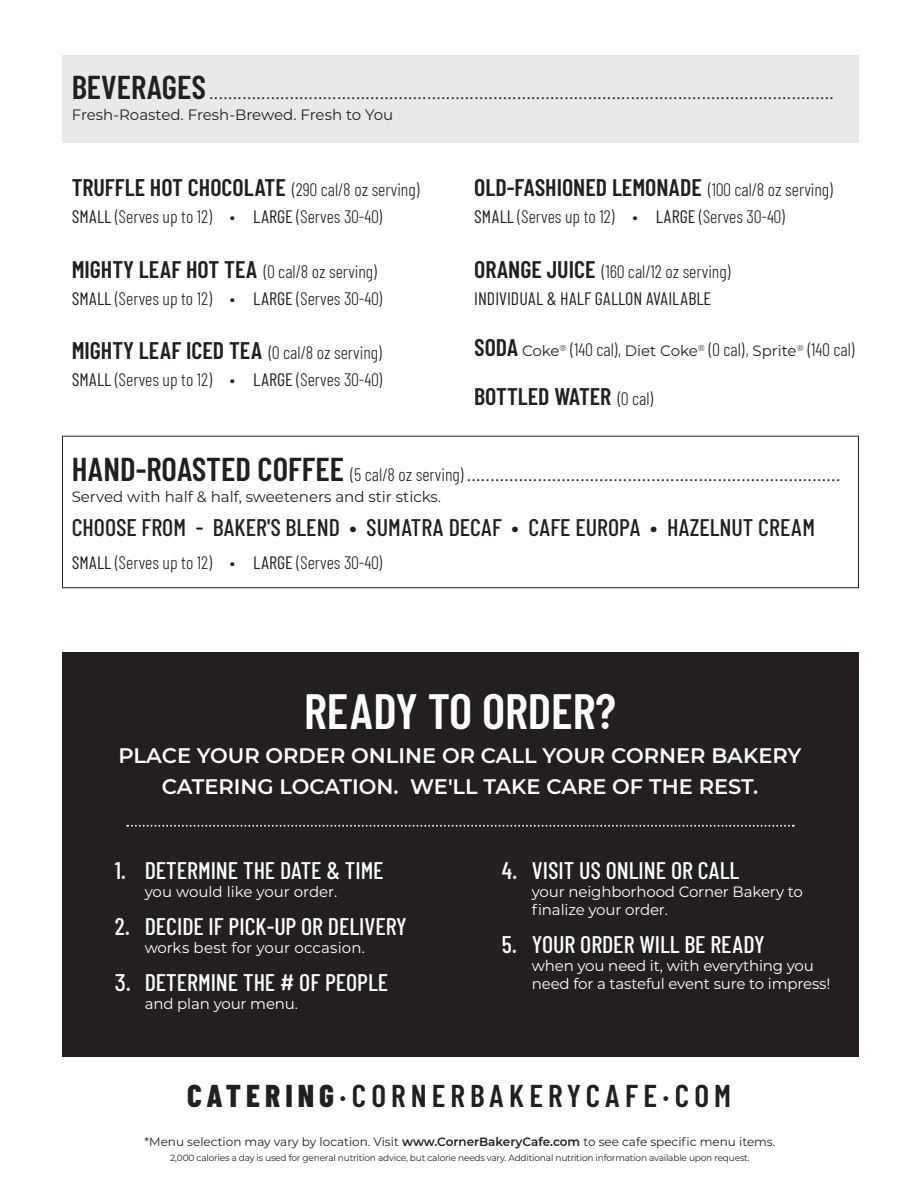
<style>
.page{position:relative;width:918px;height:1188px;background:#fff}
.page>*{position:absolute;margin:0;border:0;box-sizing:border-box;transform-origin:0 0}
.t1{font:600 49.5px "Barlow Condensed";color:#fff}
.t2{font:600 31.5px "Barlow Condensed";letter-spacing:.16em;color:#231f20}
.t3{font:600 24px "Barlow Condensed";color:#231f20}
.t4{font:500 24px "Barlow Condensed";color:#fff}
.t5{font:500 24px "Barlow Condensed";color:#231f20}
.t6{font:600 21px/31.2px "Montserrat";color:#fff;text-align:center}
.t7{font:300 18px/27px "Barlow Condensed";color:#231f20}
.t8{font:18px "Barlow Condensed";color:#231f20}
.t9{font:16.5px "Myriad Pro";color:#231f20}
.t10{font:15px/18px "Montserrat";letter-spacing:-.01em;color:#fff}
.t11{font:15px "Montserrat";color:#231f20}
.t12{font:15px "Montserrat";letter-spacing:.01em;color:#fff}
.t13{font:12px "Montserrat";color:#231f20}
.t14{font:9px "Montserrat";letter-spacing:-.02em;color:#231f20}
.s1{font-family:"Barlow Condensed";font-weight:600;font-size:33px}
.s2{font-weight:300;font-size:18px}
.s3{font-weight:400}
.s4{font-weight:600;font-size:24px}
.s5{font-family:"Montserrat";font-weight:400;font-size:15px}
.s6{font-family:"Barlow Condensed";font-weight:300;font-size:18px}
.s7{font-weight:800}
.s8{font-weight:600}
</style>
<div class="page">
<div style="left:62px;top:653px;width:796px;height:404px;background:#231f20"></div>
<div style="left:62px;top:436px;width:797px;height:152px;border:1px solid #231f20"></div>
<svg style="left:127px;top:825px;width:667px;height:2px"></svg>
<div style="left:62px;top:55px;width:797px;height:88px;background:#e9e9e9"></div>
<p class="t9" style="left:72px;top:83px;width:763px"><span class="s1">BEVERAGES</span> ....................................................................................................................................</p>
<p class="t11" style="left:72px;top:104px;width:323px">Fresh-Roasted. Fresh-Brewed. Fresh to You</p>
<p class="t3" style="left:72px;top:172px;width:349px">TRUFFLE HOT CHOCOLATE <span class="s2">(290 cal/8 oz serving)</span></p>
<p class="t7" style="left:72px;top:202px;width:312px"><span class="s3">SMALL</span> (Serves up to 12) • <span class="s3">LARGE</span> (Serves 30-40)</p>
<p class="t7" style="left:72px;top:257px;width:312px"><span class="s4">MIGHTY LEAF HOT TEA</span> (0 cal/8 oz serving)<br><span class="s3">SMALL</span> (Serves up to 12) • <span class="s3">LARGE</span> (Serves 30-40)</p>
<p class="t3" style="left:72px;top:336px;width:312px">MIGHTY LEAF ICED TEA <span class="s2">(0 cal/8 oz serving)</span></p>
<p class="t7" style="left:72px;top:366px;width:312px"><span class="s3">SMALL</span> (Serves up to 12) • <span class="s3">LARGE</span> (Serves 30-40)</p>
<p class="t3" style="left:474px;top:172px;width:360px">OLD-FASHIONED LEMONADE <span class="s2">(100 cal/8 oz serving)</span></p>
<p class="t7" style="left:474px;top:202px;width:312px"><span class="s3">SMALL</span> (Serves up to 12) • <span class="s3">LARGE</span> (Serves 30-40)</p>
<p class="t7" style="left:474px;top:257px;width:258px"><span class="s4">ORANGE JUICE</span> (160 cal/12 oz serving)</p>
<p class="t8" style="left:474px;top:287px;width:239px">INDIVIDUAL &amp; HALF GALLON AVAILABLE</p>
<p class="t7" style="left:474px;top:336px;width:382px"><span class="s4">SODA</span> <span class="s5">Coke</span><sup>®</sup> (140 cal), <span class="s5">Diet Coke</span><sup>®</sup> (0 cal), <span class="s5">Sprite</span><sup>®</sup> (140 cal)</p>
<p class="t3" style="left:474px;top:381px;width:180px">BOTTLED WATER <span class="s2">(0 cal)</span></p>
<p class="t9" style="left:72px;top:465px;width:770px"><span class="s1">HAND-ROASTED COFFEE</span> <span class="s6">(5 cal/8 oz serving)</span> ...............................................................................</p>
<p class="t11" style="left:72px;top:486px;width:371px">Served with half &amp; half, sweeteners and stir sticks.</p>
<p class="t5" style="left:72px;top:513px;width:745px">CHOOSE FROM - BAKER'S BLEND • SUMATRA DECAF • CAFE EUROPA • HAZELNUT CREAM</p>
<p class="t7" style="left:72px;top:549px;width:312px"><span class="s3">SMALL</span> (Serves up to 12) • <span class="s3">LARGE</span> (Serves 30-40)</p>
<h1 class="t1" style="left:304px;top:680px;width:313px">READY TO ORDER?</h1>
<h2 class="t6" style="left:119px;top:739px;width:684px">PLACE YOUR ORDER ONLINE OR CALL YOUR CORNER BAKERY<br>CATERING LOCATION. WE'LL TAKE CARE OF THE REST.</h2>
<p class="t4" style="left:115px;top:856px;width:270px">1. DETERMINE THE DATE &amp; TIME</p>
<p class="t10" style="left:145px;top:882px;width:194px">you would like your order.</p>
<p class="t4" style="left:115px;top:911px;width:294px">2. DECIDE IF PICK-UP OR DELIVERY</p>
<p class="t12" style="left:145px;top:937px;width:222px">works best for your occasion.</p>
<p class="t4" style="left:115px;top:967px;width:275px">3. DETERMINE THE # OF PEOPLE</p>
<p class="t10" style="left:145px;top:994px;width:155px">and plan your menu.</p>
<p class="t4" style="left:502px;top:856px;width:239px">4. VISIT US ONLINE OR CALL</p>
<p class="t10" style="left:532px;top:882px;width:273px">your neighborhood Corner Bakery to fnalize your order.</p>
<p class="t4" style="left:502px;top:929px;width:265px">5. YOUR ORDER WILL BE READY</p>
<p class="t10" style="left:532px;top:956px;width:300px">when you need it, with everything you need for a tasteful event sure to impress!</p>
<h1 class="t2" style="left:187px;top:1076px;width:545px"><span class="s7">CATERING</span>.CORNERBAKERYCAFE .COM</h1>
<p class="t13" style="left:145px;top:1133px;width:632px">*Menu selection may vary by location. Visit <span class="s8">www.CornerBakeryCafe.com</span> to see cafe specifc menu items.</p>
<p class="t14" style="left:170px;top:1151px;width:581px">2,000 calories a day is used for general nutrition advice, but calorie needs vary. Additional nutrition information available upon request.</p>
</div>
